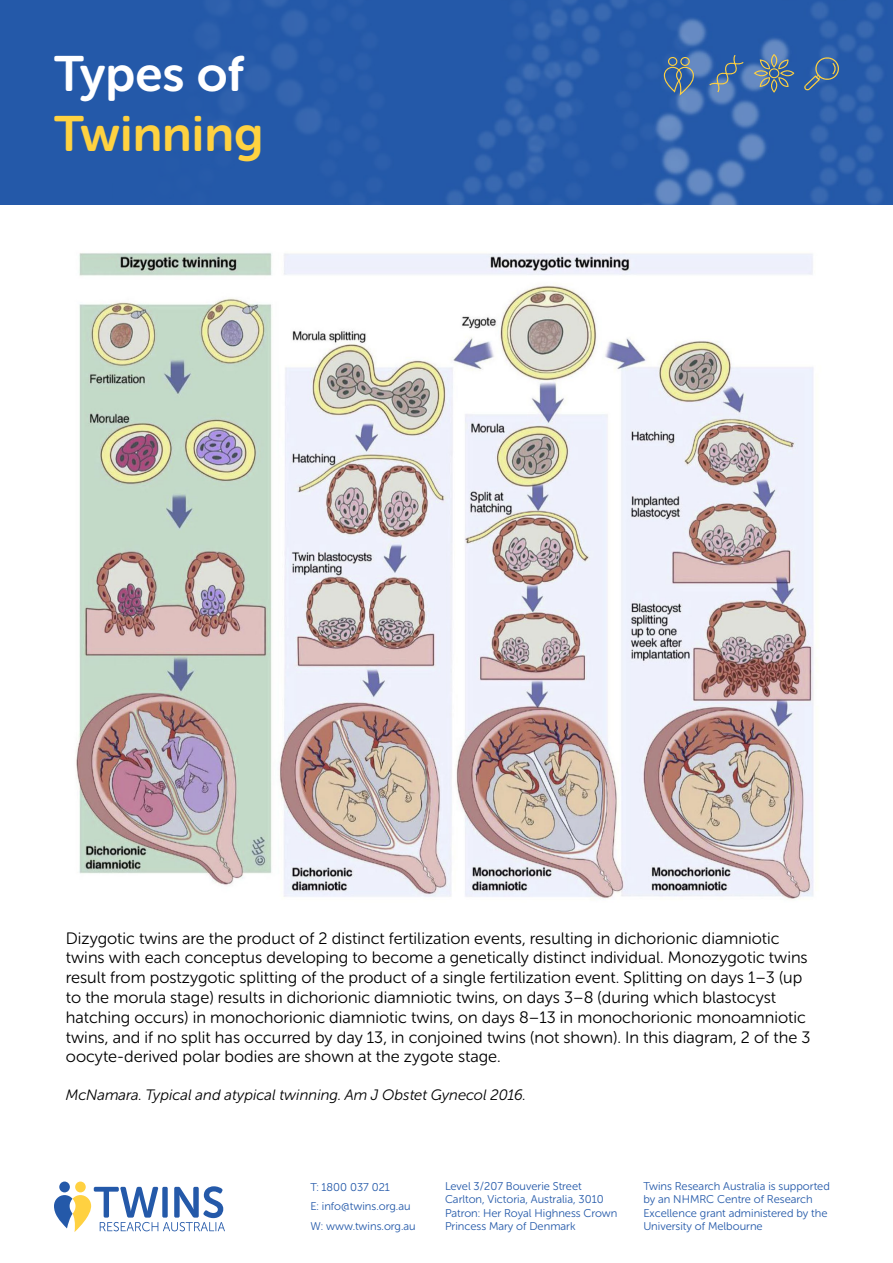
<style>
.page{position:relative;width:893px;height:1263px;background:#fff}
.page>*{position:absolute;margin:0;border:0;box-sizing:border-box;transform-origin:0 0}
.t1{font:49.5px "Museo Sans Rounded 700";color:#ffd241}
.t2{font:49.5px "Museo Sans Rounded 700";color:#fff}
.t3{font:16.5px/19.8px "Museo Sans Rounded 300";color:#000}
.t4{font:italic 15px "Museo Sans Rounded 300";color:#000}
.t5{font:11.25px/13.5px "Museo Sans Rounded 300";color:#2459a9}
</style>
<div class="page">
<img style="left:0;top:0;width:893px;height:204px">
<img style="left:76px;top:253px;width:738px;height:647px">
<div style="left:75px;top:1181px;width:11px;height:11px;background:#ffd141;border-radius:50%"></div>
<div style="left:59px;top:1181px;width:11px;height:11px;background:#2459a9;border-radius:50%"></div>
<svg style="left:54px;top:1186px;width:171px;height:46px"></svg>
<svg style="left:709px;top:55px;width:35px;height:37px"></svg>
<svg style="left:664px;top:57px;width:30px;height:39px"></svg>
<svg style="left:754px;top:54px;width:40px;height:39px;background:#5c7b9c"></svg>
<svg style="left:804px;top:56px;width:36px;height:35px"></svg>
<h1 class="t2" style="left:54px;top:46px;width:192px">Types of</h1>
<h1 class="t1" style="left:54px;top:106px;width:211px">Twinning</h1>
<p class="t3" style="left:66px;top:928px;width:746px">Dizygotic twins are the product of 2 distinct fertilization events, resulting in dichorionic diamniotic twins with each conceptus developing to become a genetically distinct individual. Monozygotic twins result from postzygotic splitting of the product of a single fertilization event. Splitting on days 1–3 (up to the morula stage) results in dichorionic diamniotic twins, on days 3–8 (during which blastocyst hatching occurs) in monochorionic diamniotic twins, on days 8–13 in monochorionic monoamniotic twins, and if no split has occurred by day 13, in conjoined twins (not shown). In this diagram, 2 of the 3 oocyte-derived polar bodies are shown at the zygote stage.</p>
<p class="t4" style="left:66px;top:1087px;width:462px">McNamara. Typical and atypical twinning. Am J Obstet Gynecol 2016.</p>
<p class="t5" style="left:445px;top:1179px;width:174px">Level 3/207 Bouverie Street<br>Carlton, Victoria, Australia, 3010<br>Patron: Her Royal Highness Crown<br>Princess Mary of Denmark</p>
<p class="t5" style="left:310px;top:1177px;width:107px;line-height:19.5px">T: 1800 037 021<br>E: info@twins.org.au<br>W: www.twins.org.au</p>
<p class="t5" style="left:643px;top:1179px;width:188px">Twins Research Australia is supported by an NHMRC Centre of Research<br>Excellence grant administered by the<br>University of Melbourne</p>
</div>
